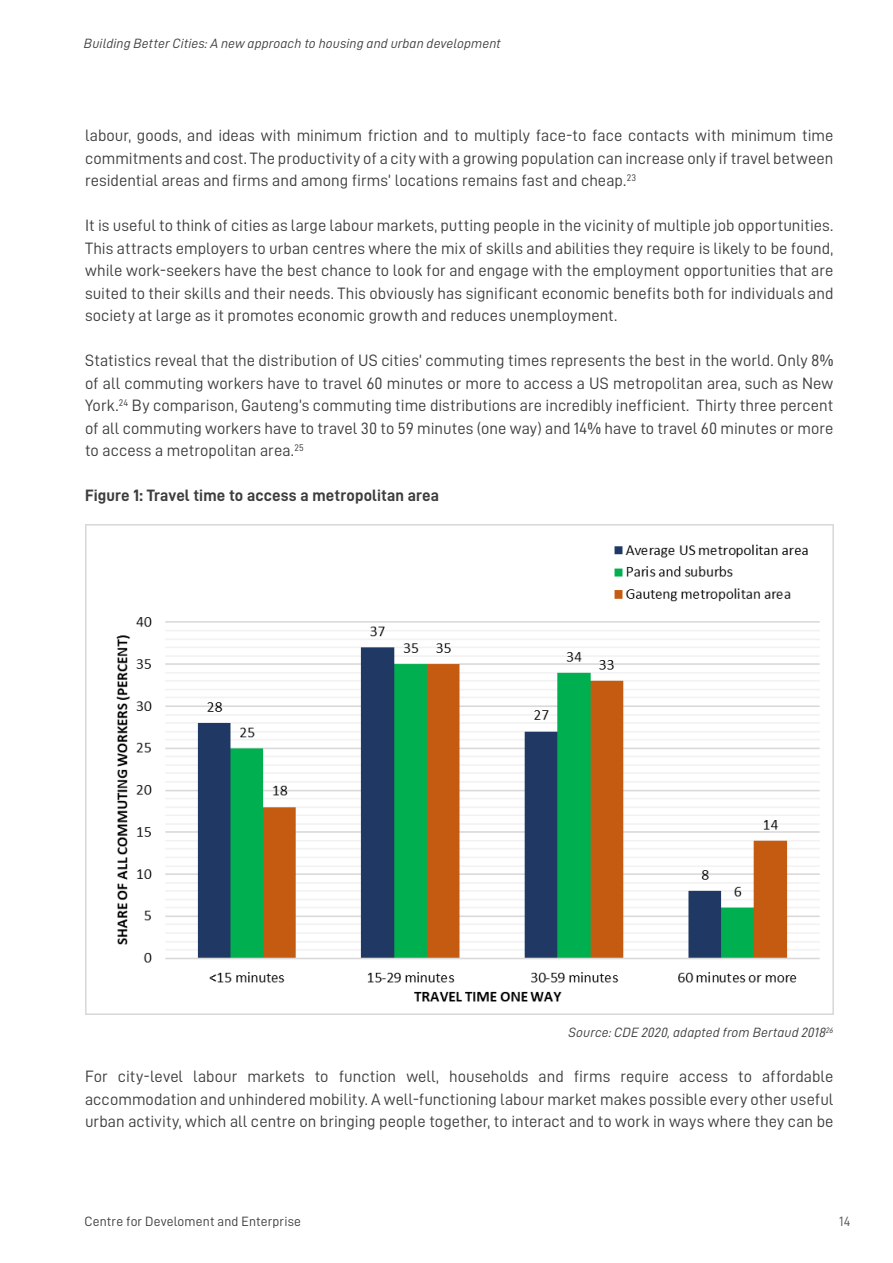
<style>
.page{position:relative;width:893px;height:1263px;background:#fff}
.page>*{position:absolute;margin:0;border:0;box-sizing:border-box;transform-origin:0 0}
.CDE_Body{font:16.5px/22.5px "D DIN";letter-spacing:.005em;color:#3e3e3f;text-align:justify}
.CDE_Body-2{font:16.5px "D DIN Bold";letter-spacing:.005em;color:#3e3e3f}
.CDE_Body-3{font:13.5px "D DIN Italic";letter-spacing:.01em;color:#3e3e3f}
.t1{font:13.5px "D DIN";letter-spacing:.015em;color:#3e3e3f}
.t2{font:13.5px "D DIN";color:#57585a}
</style>
<div class="page">
<img style="left:85px;top:524px;width:748px;height:491px">
<p class="CDE_Body-3" style="left:84px;top:36px;width:419px">Building Better Cities: A new approach to housing and urban development</p>
<p class="CDE_Body" style="left:85px;top:124px;width:750px">labour, goods, and ideas with minimum friction and to multiply face-to face contacts with minimum time commitments and cost. The productivity of a city with a growing population can increase only if travel between residential areas and firms and among firms’ locations remains fast and cheap.<sup>23</sup></p>
<p class="CDE_Body" style="left:85px;top:214px;width:750px">It is useful to think of cities as large labour markets, putting people in the vicinity of multiple job opportunities.<br>This attracts employers to urban centres where the mix of skills and abilities they require is likely to be found, while work-seekers have the best chance to look for and engage with the employment opportunities that are suited to their skills and their needs. This obviously has significant economic benefits both for individuals and society at large as it promotes economic growth and reduces unemployment.</p>
<p class="CDE_Body" style="left:85px;top:349px;width:750px">Statistics reveal that the distribution of US cities’ commuting times represents the best in the world. Only 8% of all commuting workers have to travel 60 minutes or more to access a US metropolitan area, such as New York.<sup>24</sup> By comparison, Gauteng’s commuting time distributions are incredibly inefficient. Thirty three percent of all commuting workers have to travel 30 to 59 minutes (one way) and 14% have to travel 60 minutes or more to access a metropolitan area.<sup>25</sup></p>
<p class="CDE_Body-2" style="left:85px;top:486px;width:356px">Figure 1: Travel time to access a metropolitan area</p>
<p class="CDE_Body-3" style="left:569px;top:1025px;width:266px">Source: CDE 2020, adapted from Bertaud 2018<sup>26</sup></p>
<p class="CDE_Body" style="left:85px;top:1065px;width:750px">For city-level labour markets to function well, households and firms require access to affordable accommodation and unhindered mobility. A well-functioning labour market makes possible every other useful urban activity, which all centre on bringing people together, to interact and to work in ways where they can be</p>
<p class="t1" style="left:84px;top:1214px;width:218px">Centre for Develoment and Enterprise</p>
<p class="t2" style="left:839px;top:1214px;width:13px">14</p>
</div>
